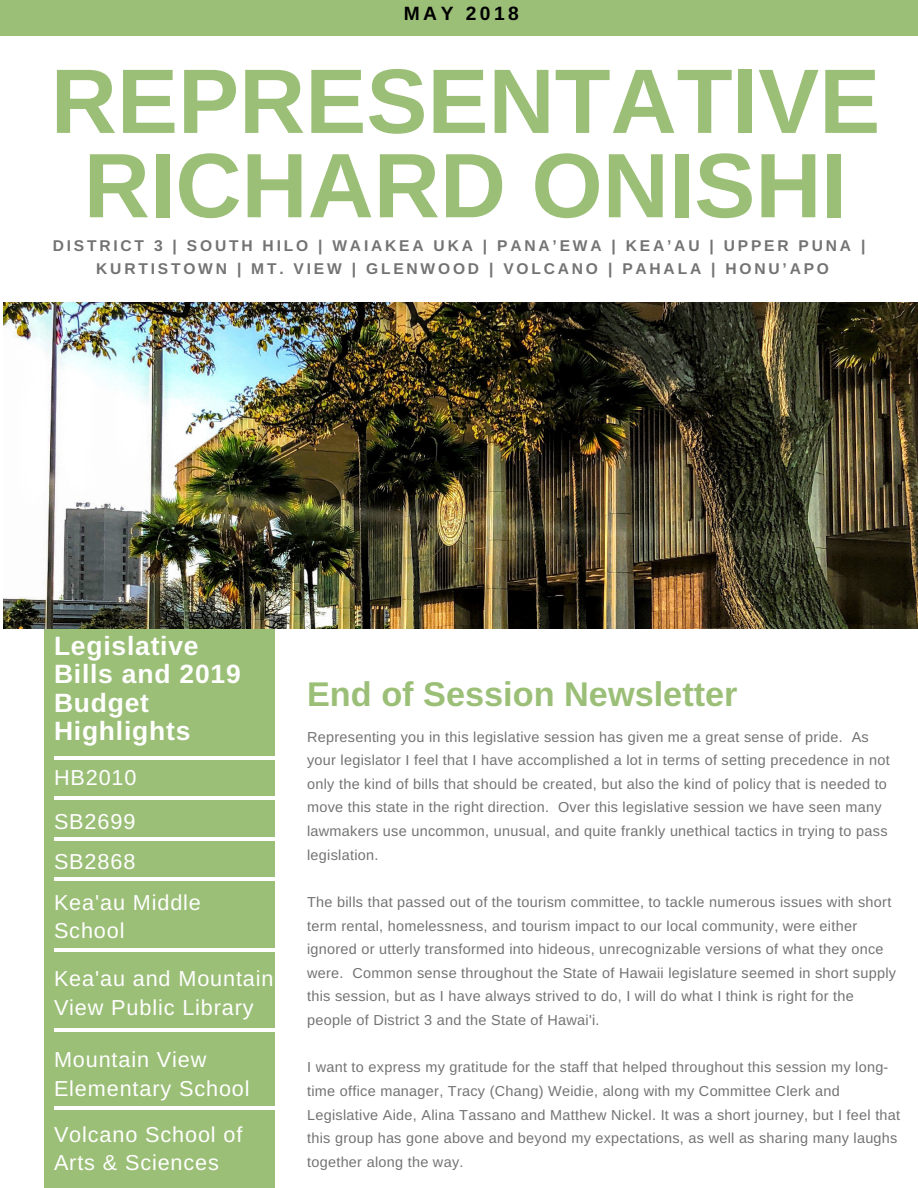
<style>
.page{position:relative;width:918px;height:1188px;background:#fff}
.page>*{position:absolute;margin:0;border:0;box-sizing:border-box;transform-origin:0 0}
.t1{font:700 91.65px/84.3px "Arimo";color:#9bbf77;text-align:center}
.t2{font:700 34.35px "Arimo";color:#9bbf77}
.t3{font:700 26.4px/28.2px "Arimo";letter-spacing:.03em;color:#fff}
.t4{font:21.6px/28.2px "Arimo";letter-spacing:.04em;color:#fff}
.t5{font:700 19.2px "Arimo";letter-spacing:.18em;color:#000}
.t6{font:700 15.6px/22.5px "Arimo";letter-spacing:.18em;color:#737373;text-align:center}
.t7{font:14.4px/23.7px "Arimo";letter-spacing:.02em;color:#737373}
</style>
<div class="page">
<div style="left:44px;top:618px;width:230px;height:570px;background:#9bbf77"></div>
<hr style="left:54px;top:756px;width:252px;height:3px;background:#fff">
<hr style="left:54px;top:796px;width:252px;height:4px;background:#fff">
<hr style="left:54px;top:837px;width:252px;height:3px;background:#fff">
<img style="left:3px;top:303px;width:915px;height:326px">
<hr style="left:54px;top:878px;width:252px;height:3px;background:#fff">
<hr style="left:54px;top:1028px;width:252px;height:4px;background:#fff">
<hr style="left:54px;top:1106px;width:252px;height:3px;background:#fff">
<hr style="left:54px;top:948px;width:252px;height:4px;background:#fff">
<div style="left:0;top:0;width:918px;height:36px;background:#9bbf77"></div>
<h3 class="t5" style="left:404px;top:3px;width:117px">MAY 2018</h3>
<h1 class="t1" style="left:51px;top:59px;width:831px">REPRESENTATIVE<br>RICHARD ONISHI</h1>
<p class="t6" style="left:53px;top:235px;width:814px">DISTRICT 3 | SOUTH HILO | WAIAKEA UKA | PANA’EWA | KEA’AU | UPPER PUNA |<br>KURTISTOWN | MT. VIEW | GLENWOOD | VOLCANO | PAHALA | HONU’APO</p>
<h3 class="t3" style="left:54px;top:632px;width:188px">Legislative<br>Bills and 2019<br>Budget<br>Highlights</h3>
<h3 class="t4" style="left:54px;top:756px;width:84px;line-height:44px">HB2010<br>SB2699</h3>
<h3 class="t4" style="left:54px;top:848px;width:83px">SB2868</h3>
<h3 class="t4" style="left:54px;top:888px;width:148px">Kea'au Middle<br>School</h3>
<h3 class="t4" style="left:54px;top:965px;width:221px">Kea'au and Mountain<br>View Public Library</h3>
<h3 class="t4" style="left:54px;top:1046px;width:197px">Mountain View<br>Elementary School</h3>
<h3 class="t4" style="left:54px;top:1120px;width:190px">Volcano School of<br>Arts &amp; Sciences</h3>
<h2 class="t2" style="left:307px;top:674px;width:432px">End of Session Newsletter</h2>
<p class="t7" style="left:307px;top:725px;width:584px">Representing you in this legislative session has given me a great sense of pride. As your legislator I feel that I have accomplished a lot in terms of setting precedence in not only the kind of bills that should be created, but also the kind of policy that is needed to move this state in the right direction. Over this legislative session we have seen many lawmakers use uncommon, unusual, and quite frankly unethical tactics in trying to pass legislation.</p>
<p class="t7" style="left:307px;top:890px;width:591px">The bills that passed out of the tourism committee, to tackle numerous issues with short term rental, homelessness, and tourism impact to our local community, were either ignored or utterly transformed into hideous, unrecognizable versions of what they once were. Common sense throughout the State of Hawaii legislature seemed in short supply this session, but as I have always strived to do, I will do what I think is right for the people of District 3 and the State of Hawai'i.</p>
<p class="t7" style="left:307px;top:1056px;width:595px">I want to express my gratitude for the staff that helped throughout this session my long&shy;time office manager, Tracy (Chang) Weidie, along with my Committee Clerk and Legislative Aide, Alina Tassano and Matthew Nickel. It was a short journey, but I feel that this group has gone above and beyond my expectations, as well as sharing many laughs together along the way.</p>
</div>
